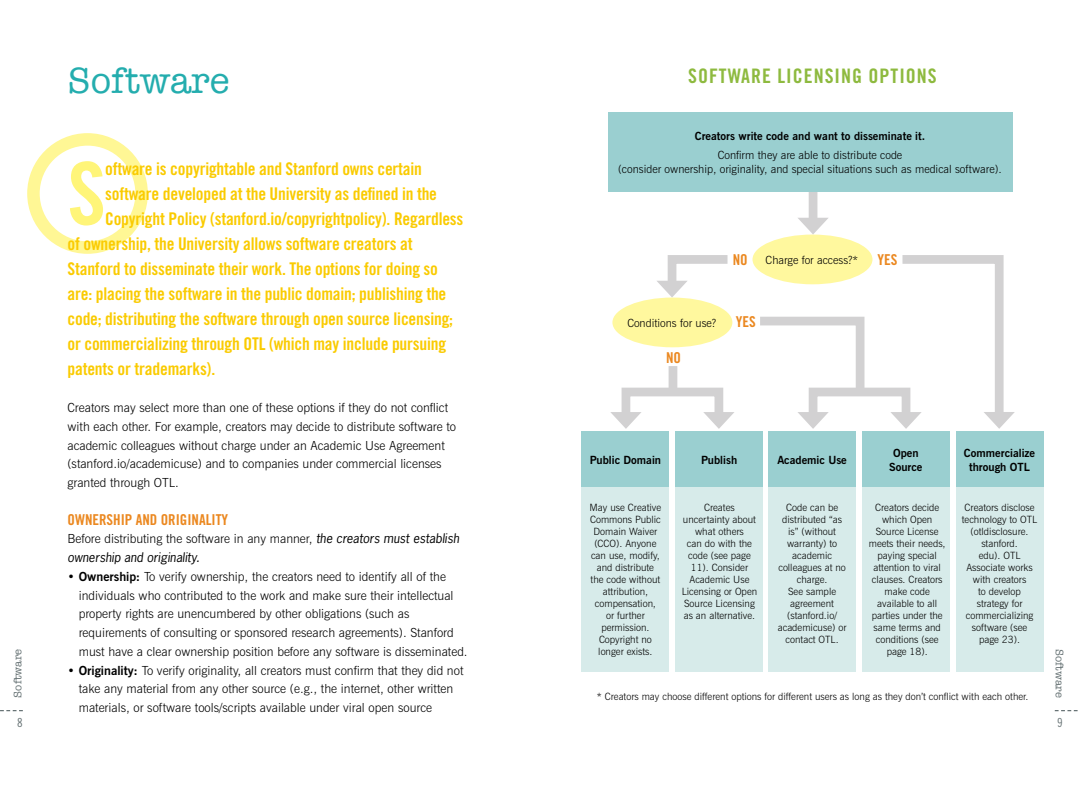
<style>
.page{position:relative;width:1080px;height:810px;background:#fff}
.page>*{position:absolute;margin:0;border:0;box-sizing:border-box;transform-origin:0 0}
.t1{font:86.75px "Trade Gothic Bold Cond Twenty";color:#fff579}
.t2{font:37.5px "American Typewriter";color:#24adae}
.t3{font:20px "Trade Gothic Bold Cond Twenty";letter-spacing:.05em;color:#8eba3f}
.t4{font:17.5px "Trade Gothic Bold Cond Twenty";letter-spacing:-.01em;color:#facb01}
.t5{font:15px "Trade Gothic Bold Cond Twenty";color:#eb8820}
.t6{font:300 12.5px/18.8px "News Gothic BT";color:#000}
.t7{font:italic 12.5px "News Gothic Std";color:#000}
.t8{font:12.5px "Trade Gothic Cond Eighteen";color:#677375}
.t9{font:300 11.25px/13.5px "News Gothic BT";color:#000;text-align:center}
.t10{font:700 11.25px/13.5px "News Gothic BT";color:#000;text-align:center}
.t11{font:11.25px "American Typewriter";color:#677375}
.t12{font:300 10px/12px "News Gothic BT";color:#000;text-align:center}
.s1{font-family:"News Gothic Std";font-weight:400;font-style:italic}
.s2{font-weight:700}
</style>
<div class="page">
<svg style="left:1055px;top:710px;width:23px;height:1px"></svg>
<svg style="left:0;top:710px;width:23px;height:1px"></svg>
<div style="left:27px;top:133px;width:121px;height:121px;border:12px solid #fff795;border-radius:50%"></div>
<div style="left:956px;top:487px;width:87px;height:184px;background:#d7ebea"></div>
<div style="left:862px;top:487px;width:88px;height:184px;background:#d7ebea"></div>
<div style="left:768px;top:487px;width:88px;height:184px;background:#d7ebea"></div>
<div style="left:675px;top:487px;width:88px;height:184px;background:#d7ebea"></div>
<div style="left:582px;top:487px;width:87px;height:184px;background:#d7ebea"></div>
<svg style="left:657px;top:255px;width:71px;height:43px"></svg>
<div style="left:669px;top:366px;width:8px;height:25px;background:#d2d1d2"></div>
<svg style="left:760px;top:316px;width:109px;height:83px"></svg>
<div style="left:622px;top:388px;width:101px;height:35px;border:9px solid #d2d1d2"></div>
<svg style="left:703px;top:412px;width:31px;height:17px"></svg>
<svg style="left:610px;top:412px;width:32px;height:17px"></svg>
<div style="left:809px;top:388px;width:101px;height:35px;border:9px solid #d2d1d2"></div>
<svg style="left:890px;top:255px;width:125px;height:174px"></svg>
<svg style="left:798px;top:412px;width:31px;height:17px"></svg>
<div style="left:753px;top:235px;width:119px;height:49px;background:#fff89e;border-radius:50%"></div>
<div style="left:862px;top:432px;width:88px;height:55px;background:#9acfd0"></div>
<div style="left:582px;top:432px;width:87px;height:55px;background:#9acfd0"></div>
<div style="left:956px;top:432px;width:87px;height:55px;background:#9acfd0"></div>
<div style="left:675px;top:432px;width:88px;height:55px;background:#9acfd0"></div>
<div style="left:768px;top:432px;width:88px;height:55px;background:#9acfd0"></div>
<div style="left:612px;top:298px;width:120px;height:49px;background:#fff89e;border-radius:50%"></div>
<div style="left:809px;top:186px;width:8px;height:38px;background:#d2d1d2"></div>
<svg style="left:798px;top:218px;width:30px;height:17px"></svg>
<div style="left:608px;top:112px;width:405px;height:79px;background:#9acfd0"></div>
<p class="t11" style="left:9px;top:698px;width:50px;rotate:-90deg">Software</p>
<h2 class="t2" style="left:68px;top:52px;width:164px">Software</h2>
<h1 class="t1" style="left:68px;top:141px;width:40px">S</h1>
<h3 class="t4" style="left:105px;top:158px;width:318px">oftware is copyrightable and Stanford owns certain</h3>
<h3 class="t4" style="left:105px;top:183px;width:333px">software developed at the University as defined in the</h3>
<h3 class="t4" style="left:105px;top:208px;width:360px">Copyright Policy (stanford.io/copyrightpolicy). Regardless</h3>
<h3 class="t4" style="left:68px;top:233px;width:347px">of ownership, the University allows software creators at</h3>
<h3 class="t4" style="left:68px;top:258px;width:372px">Stanford to disseminate their work. The options for doing so</h3>
<h3 class="t4" style="left:68px;top:283px;width:380px">are: placing the software in the public domain; publishing the</h3>
<h3 class="t4" style="left:68px;top:308px;width:387px">code; distributing the software through open source licensing;</h3>
<h3 class="t4" style="left:68px;top:333px;width:380px">or commercializing through OTL (which may include pursuing</h3>
<h3 class="t4" style="left:68px;top:358px;width:149px">patents or trademarks).</h3>
<p class="t6" style="left:68px;top:398px;width:390px">Creators may select more than one of these options if they do not conflict with each other. For example, creators may decide to distribute software to academic colleagues without charge under an Academic Use Agreement (stanford.io/academicuse) and to companies under commercial licenses granted through OTL.</p>
<p class="t5" style="left:68px;top:510px;width:162px">Ownership and Originality</p>
<p class="t6" style="left:68px;top:530px;width:393px">Before distributing the software in any manner, <span class="s1">the creators must establish</span></p>
<p class="t7" style="left:68px;top:549px;width:134px">ownership and originality.</p>
<p class="t6" style="left:79px;top:567px;width:390px;text-indent:-11px">• <span class="s2">Ownership:</span> To verify ownership, the creators need to identify all of the individuals who contributed to the work and make sure their intellectual property rights are unencumbered by other obligations (such as requirements of consulting or sponsored research agreements). Stanford must have a clear ownership position before any software is disseminated.</p>
<p class="t6" style="left:79px;top:661px;width:386px;text-indent:-11px">• <span class="s2">Originality:</span> To verify originality, all creators must confirm that they did not take any material from any other source (e.g., the internet, other written materials, or software tools/scripts available under viral open source</p>
<h3 class="t3" style="left:688px;top:64px;width:249px">Software Licensing Options</h3>
<p class="t10" style="left:695px;top:129px;width:232px">Creators write code and want to disseminate it.</p>
<p class="t9" style="left:618px;top:148px;width:385px">Confirm they are able to distribute code<br>(consider ownership, originality, and special situations such as medical software).</p>
<p class="t5" style="left:733px;top:251px;width:8px">NO</p>
<p class="t5" style="left:878px;top:251px;width:21px">YE S</p>
<p class="t9" style="left:766px;top:253px;width:94px">Charge for access?*</p>
<p class="t9" style="left:627px;top:316px;width:90px">Conditions for use?</p>
<p class="t5" style="left:666px;top:348px;width:8px">NO</p>
<p class="t5" style="left:736px;top:312px;width:21px">YE S</p>
<p class="t10" style="left:590px;top:453px;width:73px">Public Domain</p>
<p class="t10" style="left:964px;top:446px;width:73px">Commercialize through OTL</p>
<p class="t10" style="left:889px;top:446px;width:35px">Open<br>Source</p>
<p class="t10" style="left:701px;top:453px;width:38px">Publish</p>
<p class="t10" style="left:777px;top:453px;width:71px">Academic Use</p>
<p class="t12" style="left:590px;top:501px;width:73px">May use Creative<br>Commons Public<br>Domain Waiver (CCO). Anyone can use, modify, and distribute the code without attribution, compensation,<br>or further permission.<br>Copyright no longer exists.</p>
<p class="t12" style="left:682px;top:501px;width:77px">Creates uncertainty about what others<br>can do with the code (see page<br>11). Consider<br>Academic Use<br>Licensing or Open<br>Source Licensing as an alternative.</p>
<p class="t12" style="left:778px;top:501px;width:70px">Code can be distributed “as is” (without warranty) to academic colleagues at no charge.<br>See sample agreement (stanford.io/ academicuse) or contact OTL.</p>
<p class="t12" style="left:869px;top:501px;width:78px">Creators decide which Open<br>Source License meets their needs, paying special attention to viral clauses. Creators make code available to all parties under the same terms and conditions (see page 18).</p>
<p class="t12" style="left:962px;top:501px;width:77px">Creators disclose technology to OTL (otldisclosure. stanford.<br>edu). OTL<br>Associate works with creators<br>to develop strategy for commercializing software (see page 23).</p>
<p class="t12" style="left:597px;top:691px;width:433px">* Creators may choose different options for different users as long as they don’t conflict with each other.</p>
<p class="t11" style="left:1068px;top:649px;width:50px;rotate:90deg">Software</p>
<p class="t8" style="left:17px;top:715px;width:7px">8</p>
<p class="t8" style="left:1057px;top:715px;width:7px">9</p>
</div>
